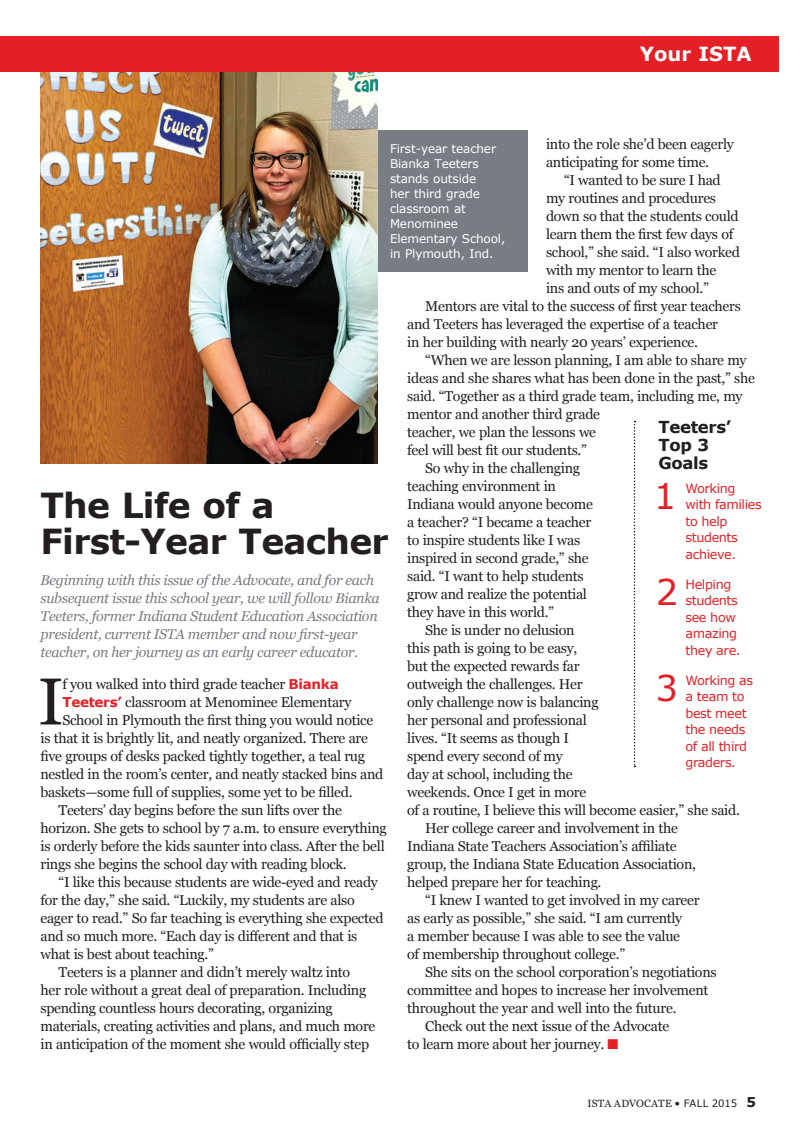
<style>
.page{position:relative;width:810px;height:1134px;background:#fff}
.page>*{position:absolute;margin:0;border:0;box-sizing:border-box;transform-origin:0 0}
.Body_Georgia_9_5_12{font:66.15px "Georgia";color:#231f20}
.Body_Verdana_9_12_NO{font:35.4px "Verdana";color:#e41f25}
.Hed_Verdana_Bold_24{font:700 34.5px/36px "Verdana";letter-spacing:-.02em;color:#231f20}
.t1{font:700 19.5px "Verdana";color:#fff}
.Hed_Verdana_10_12{font:700 16.5px/18px "Verdana";letter-spacing:-.02em;color:#231f20}
.Body_Georgia_9_5_12-2{font:14.25px/18px "Georgia";letter-spacing:-.02em;color:#231f20}
.Body_Verdana_9_12_NO-2{font:italic 14.25px/18px "Georgia";letter-spacing:-.02em;color:#787d83}
.Body_Verdana_9_12_NO-3{font:12.75px/16.5px "Verdana";letter-spacing:-.03em;color:#e41f25}
.Photo_Caption{font:12px/15px "Verdana";letter-spacing:-.01em;color:#fff}
.t2{font:10.5px "Georgia";letter-spacing:.02em;color:#231f20}
.s1{color:#e41f25}
.s2{font-family:"Verdana";font-weight:700;font-size:13.5px;color:#e41f25}
.s3{font-family:"Verdana"}
.s4{font-family:"Verdana";font-size:10.2px}
.s5{font-family:"Verdana";font-weight:700;font-size:13.5px}
</style>
<div class="page">
<svg style="left:634px;top:421px;width:1px;height:346px"></svg>
<div style="left:376px;top:130px;width:152px;height:142px;background:#787d83"></div>
<img style="left:40px;top:72px;width:338px;height:392px">
<div style="left:0;top:36px;width:778px;height:36px;background:#e41f25"></div>
<p class="t1" style="left:640px;top:41px;width:113px">Your ISTA</p>
<p class="Body_Georgia_9_5_12-2" style="left:546px;top:135px;width:189px">into the role she’d been eagerly anticipating for some time.</p>
<p class="Body_Georgia_9_5_12-2" style="left:546px;top:171px;width:195px;text-indent:18px">“I wanted to be sure I had my routines and procedures down so that the students could learn them the first few days of school,” she said. “I also worked with my mentor to learn the<br>ins and outs of my school.”</p>
<p class="Body_Georgia_9_5_12-2" style="left:407px;top:297px;width:335px;text-indent:18px">Mentors are vital to the success of first year teachers and Teeters has leveraged the expertise of a teacher<br>in her building with nearly 20 years’ experience.</p>
<p class="Body_Georgia_9_5_12-2" style="left:407px;top:351px;width:349px;text-indent:18px">“When we are lesson planning, I am able to share my ideas and she shares what has been done in the past,” she said. “Together as a third grade team, including me, my mentor and another third grade<br>teacher, we plan the lessons we<br>feel will best fit our students.”</p>
<p class="Body_Georgia_9_5_12-2" style="left:407px;top:459px;width:187px;text-indent:18px">So why in the challenging teaching environment in<br>Indiana would anyone become a teacher? “I became a teacher to inspire students like I was inspired in second grade,” she said. “I want to help students grow and realize the potential they have in this world.”</p>
<p class="Body_Georgia_9_5_12-2" style="left:407px;top:621px;width:334px;text-indent:18px">She is under no delusion<br>this path is going to be easy,<br>but the expected rewards far<br>outweigh the challenges. Her<br>only challenge now is balancing<br>her personal and professional<br>lives. “It seems as though I<br>spend every second of my<br>day at school, including the<br>weekends. Once I get in more<br>of a routine, I believe this will become easier,” she said.</p>
<p class="Body_Georgia_9_5_12-2" style="left:407px;top:819px;width:290px;text-indent:18px">Her college career and involvement in the Indiana State Teachers Association’s affiliate group, the Indiana State Education Association, helped prepare her for teaching.</p>
<p class="Body_Georgia_9_5_12-2" style="left:407px;top:891px;width:294px;text-indent:18px">“I knew I wanted to get involved in my career as early as possible,” she said. “I am currently<br>a member because I was able to see the value<br>of membership throughout college.”</p>
<p class="Body_Georgia_9_5_12-2" style="left:407px;top:963px;width:311px;text-indent:18px">She sits on the school corporation’s negotiations committee and hopes to increase her involvement throughout the year and well into the future.</p>
<p class="Body_Georgia_9_5_12-2" style="left:407px;top:1017px;width:263px;text-indent:18px">Check out the next issue of the Advocate to learn more about her journey. <span class="s1">■</span></p>
<p class="Photo_Caption" style="left:390px;top:141px;width:117px">First-year teacher<br>Bianka Teeters stands outside<br>her third grade classroom at<br>Menominee<br>Elementary School, in Plymouth, Ind.</p>
<p class="Hed_Verdana_10_12" style="left:659px;top:418px;width:74px">Teeters’<br>Top 3<br>Goals</p>
<p class="Body_Verdana_9_12_NO" style="left:654px;top:472px;width:24px">1</p>
<p class="Body_Verdana_9_12_NO-3" style="left:686px;top:480px;width:78px">Working with families to help students achieve.</p>
<p class="Body_Verdana_9_12_NO" style="left:656px;top:568px;width:24px">2</p>
<p class="Body_Verdana_9_12_NO-3" style="left:686px;top:576px;width:57px">Helping students see how amazing they are.</p>
<p class="Body_Verdana_9_12_NO" style="left:656px;top:664px;width:24px">3</p>
<p class="Body_Verdana_9_12_NO-3" style="left:686px;top:672px;width:69px">Working as a team to best meet the needs of all third graders.</p>
<p class="Hed_Verdana_Bold_24" style="left:40px;top:486px;width:350px">The Life of a<br>First-Year Teacher</p>
<p class="Body_Verdana_9_12_NO-2" style="left:40px;top:571px;width:341px">Beginning with this issue of the Advocate, and for each subsequent issue this school year, we will follow Bianka Teeters, former Indiana Student Education Association president, current ISTA member and now first-year teacher, on her journey as an early career educator.</p>
<p class="Body_Georgia_9_5_12" style="left:38px;top:662px;width:27px">I</p>
<p class="Body_Georgia_9_5_12-2" style="left:62px;top:675px;width:278px">f you walked into third grade teacher <span class="s2">Bianka</span></p>
<p class="Body_Georgia_9_5_12-2" style="left:62px;top:693px;width:291px"><span class="s2">Teeters’</span> classroom at Menominee Elementary</p>
<p class="Body_Georgia_9_5_12-2" style="left:62px;top:711px;width:312px">School in Plymouth the first thing you would notice</p>
<p class="Body_Georgia_9_5_12-2" style="left:40px;top:729px;width:329px">is that it is brightly lit, and neatly organized. There are</p>
<p class="Body_Georgia_9_5_12-2" style="left:40px;top:747px;width:326px">five groups of desks packed tightly together, a teal rug</p>
<p class="Body_Georgia_9_5_12-2" style="left:40px;top:765px;width:344px">nestled in the room’s center, and neatly stacked bins and</p>
<p class="Body_Georgia_9_5_12-2" style="left:40px;top:783px;width:314px">baskets—some full of supplies, some yet to be filled.</p>
<p class="Body_Georgia_9_5_12-2" style="left:40px;top:801px;width:348px;text-indent:18px">Teeters’ day begins before the sun lifts over the horizon. She gets to school by 7 a.m. to ensure everything is orderly before the kids saunter into class. After the bell rings she begins the school day with reading block.</p>
<p class="Body_Georgia_9_5_12-2" style="left:40px;top:873px;width:345px;text-indent:18px">“I like this because students are wide-eyed and ready for the day,” she said. “Luckily, my students are also eager to read.” So far teaching is everything she expected and so much more. “Each day is different and that is what is best about teaching.”</p>
<p class="Body_Georgia_9_5_12-2" style="left:40px;top:963px;width:336px;text-indent:18px">Teeters is a planner and didn’t merely waltz into<br>her role without a great deal of preparation. Including spending countless hours decorating, organizing materials, creating activities and plans, and much more in anticipation of the moment she would officially step</p>
<p class="t2" style="left:588px;top:1097px;width:170px">ISTA ADVOCATE <span class="s3">•</span> <span class="s4">FALL 2015</span> <span class="s5">5</span></p>
</div>
